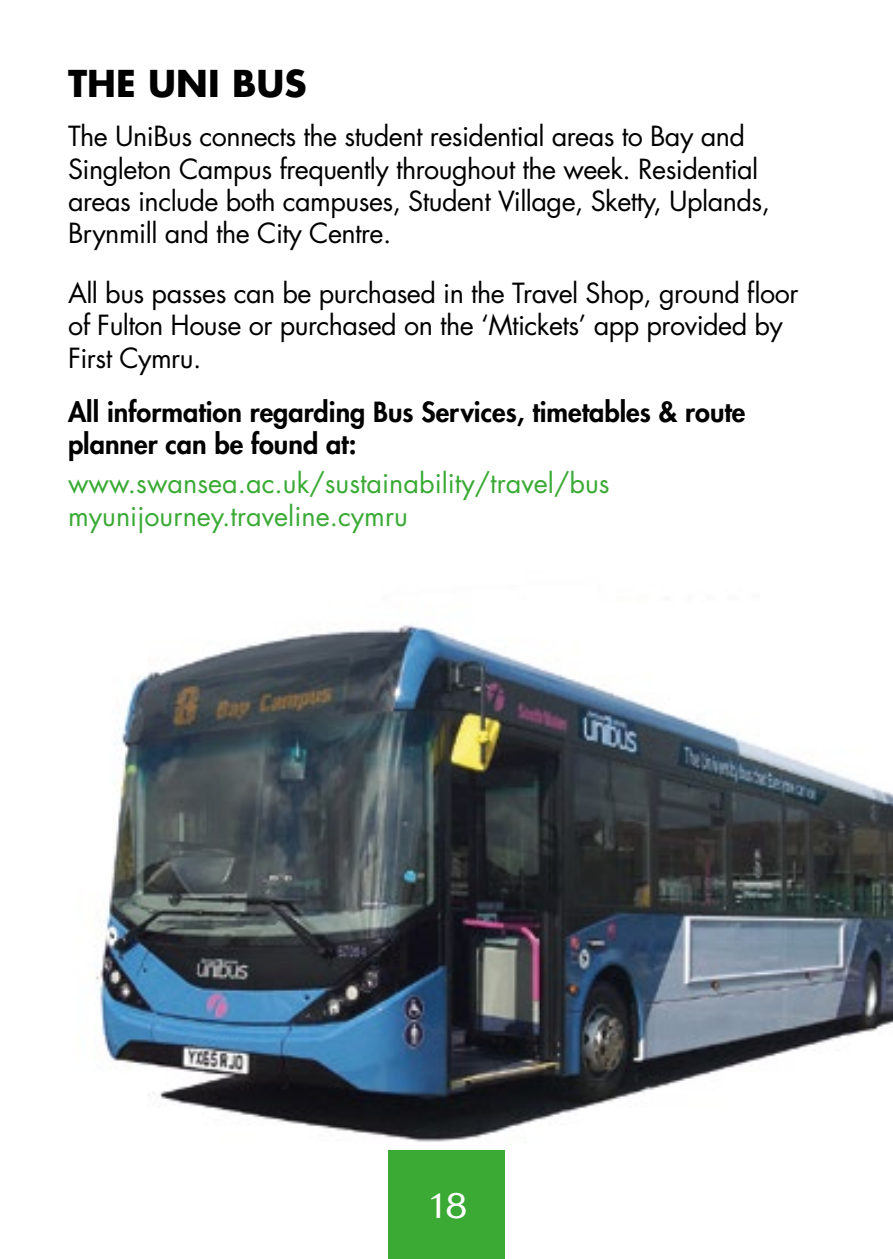
<style>
.page{position:relative;width:893px;height:1259px;background:#fff}
.page>*{position:absolute;margin:0;border:0;box-sizing:border-box;transform-origin:0 0}
.t1{font:700 36px "Futura";color:#000}
.t2{font:300 36px "Cosmos BQ";color:#fff}
.t3{font:27px/32.4px "Futura";letter-spacing:-.02em;color:#000}
.t4{font:800 27px/32.4px "Futura";color:#000}
.t5{font:27px/32.4px "Futura";color:#3aaa35}
</style>
<div class="page">
<img style="left:96px;top:625px;width:797px;height:517px">
<div style="left:388px;top:1151px;width:117px;height:108px;background:#3aaa35"></div>
<h1 class="t1" style="left:68px;top:59px;width:240px">THE UNI BUS</h1>
<p class="t3" style="left:68px;top:120px;width:703px">The UniBus connects the student residential areas to Bay and Singleton Campus frequently throughout the week. Residential areas include both campuses, Student Village, Sketty, Uplands, Brynmill and the City Centre.</p>
<p class="t3" style="left:68px;top:277px;width:732px">All bus passes can be purchased in the Travel Shop, ground floor of Fulton House or purchased on the ‘Mtickets’ app provided by<br>First Cymru.</p>
<p class="t4" style="left:68px;top:395px;width:679px">All information regarding Bus Services, timetables &amp; route planner can be found at:</p>
<p class="t5" style="left:68px;top:467px;width:543px">www.swansea.ac.uk/sustainability/travel/bus myunijourney.traveline.cymru</p>
<h1 class="t2" style="left:425px;top:1185px;width:44px">18</h1>
</div>
